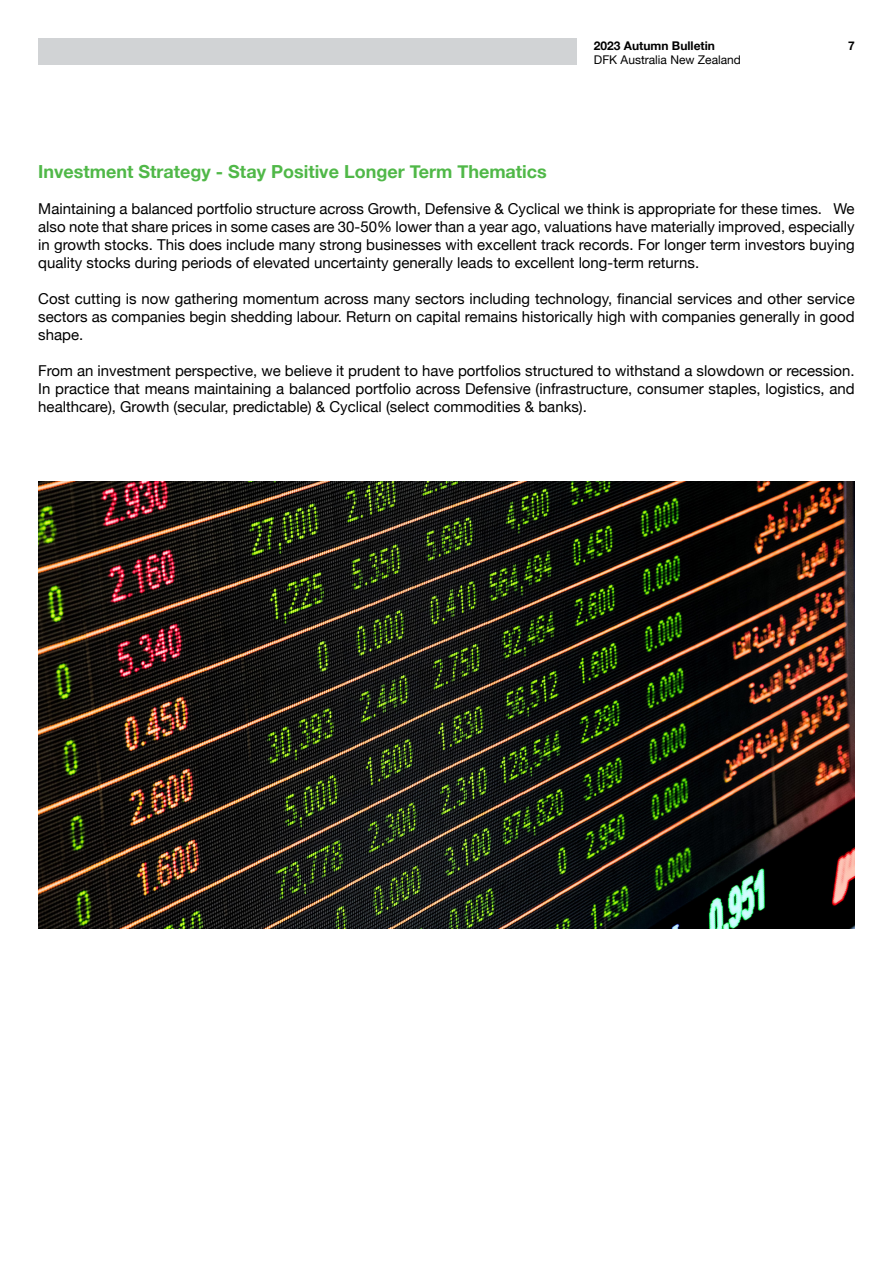
<style>
.page{position:relative;width:893px;height:1263px;background:#fff}
.page>*{position:absolute;margin:0;border:0;box-sizing:border-box;transform-origin:0 0}
.t1{font:700 18px "Helvetica Neue";color:#50b848}
.t2{font:15px/18px "Helvetica Neue";color:#000;text-align:justify}
.t3{font:12px "Helvetica Neue";color:#000}
.t4{font:700 12px "Helvetica Neue";color:#000}
</style>
<div class="page">
<div style="left:38px;top:38px;width:539px;height:26px;background:#d1d3d5"></div>
<img style="left:38px;top:482px;width:817px;height:447px">
<p class="t4" style="left:594px;top:36px;width:123px">2023 Autumn Bulletin</p>
<p class="t4" style="left:848px;top:36px;width:8px">7</p>
<p class="t3" style="left:594px;top:51px;width:149px">DFK Australia New Zealand</p>
<p class="t1" style="left:38px;top:158px;width:510px">Investment Strategy - Stay Positive Longer Term Thematics</p>
<p class="t2" style="left:38px;top:201px;width:818px">Maintaining a balanced portfolio structure across Growth, Defensive &amp; Cyclical we think is appropriate for these times. We also note that share prices in some cases are 30-50% lower than a year ago, valuations have materially improved, especially in growth stocks. This does include many strong businesses with excellent track records. For longer term investors buying quality stocks during periods of elevated uncertainty generally leads to excellent long-term returns.</p>
<p class="t2" style="left:38px;top:291px;width:818px">Cost cutting is now gathering momentum across many sectors including technology, financial services and other service sectors as companies begin shedding labour. Return on capital remains historically high with companies generally in good shape.</p>
<p class="t2" style="left:38px;top:363px;width:818px">From an investment perspective, we believe it prudent to have portfolios structured to withstand a slowdown or recession.<br>In practice that means maintaining a balanced portfolio across Defensive (infrastructure, consumer staples, logistics, and healthcare), Growth (secular, predictable) &amp; Cyclical (select commodities &amp; banks).</p>
</div>
